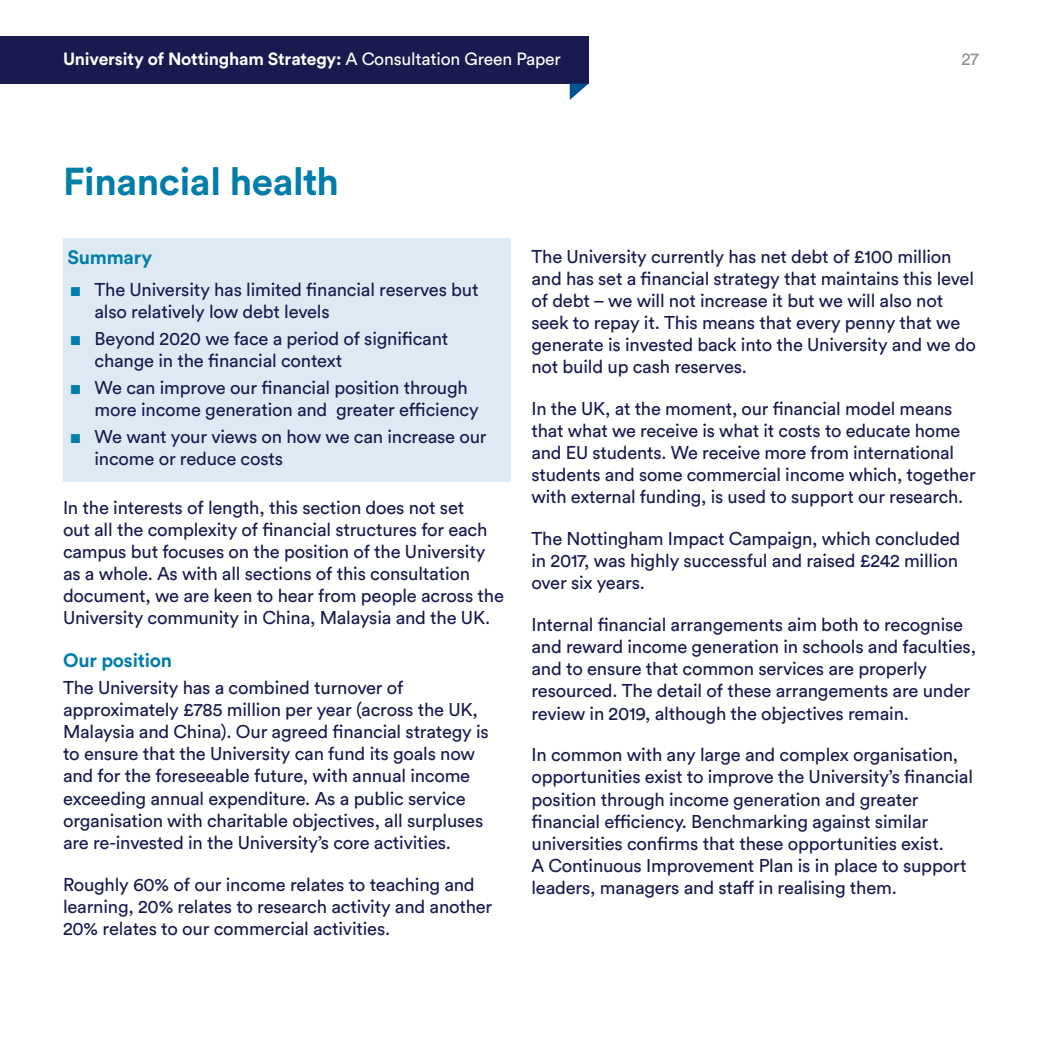
<style>
.page{position:relative;width:1042px;height:1042px;background:#fff}
.page>*{position:absolute;margin:0;border:0;box-sizing:border-box;transform-origin:0 0}
.t1{font:700 38.5px "Circular Pro";letter-spacing:-.01em;color:#007da9}
.t2{font:700 19.25px "Circular Pro";letter-spacing:-.01em;color:#007da9}
.t3{font:18.38px/22.1px "Circular Pro";letter-spacing:-.01em;color:#191a50}
.t4{font:700 17.5px "Circular Pro";letter-spacing:-.01em;color:#fff}
.t5{font:17.5px "Circular Pro";color:#92928e}
.s1{font-weight:400}
.s2{font-family:"Arial";font-size:19.25px;color:#007da9}
</style>
<div class="page">
<div style="left:0;top:36px;width:588px;height:48px;background:#191a50"></div>
<svg style="left:570px;top:84px;width:18px;height:16px"></svg>
<div style="left:63px;top:238px;width:447px;height:243px;background:#deeaf3"></div>
<p class="t4" style="left:63px;top:47px;width:499px">University of Nottingham Strategy: <span class="s1">A Consultation Green Paper</span></p>
<p class="t5" style="left:961px;top:47px;width:19px">27</p>
<h1 class="t1" style="left:63px;top:155px;width:277px">Financial health</h1>
<p class="t2" style="left:68px;top:244px;width:86px">Summary</p>
<p class="t3" style="left:94px;top:277px;width:386px;text-indent:-25px"><span class="s2">■</span> The University has limited financial reserves but also relatively low debt levels</p>
<p class="t3" style="left:94px;top:326px;width:355px;text-indent:-25px"><span class="s2">■</span> Beyond 2020 we face a period of significant change in the financial context</p>
<p class="t3" style="left:94px;top:375px;width:386px;text-indent:-25px"><span class="s2">■</span> We can improve our financial position through more income generation and greater efficiency</p>
<p class="t3" style="left:94px;top:424px;width:394px;text-indent:-25px"><span class="s2">■</span> We want your views on how we can increase our income or reduce costs</p>
<p class="t3" style="left:63px;top:496px;width:442px">In the interests of length, this section does not set<br>out all the complexity of financial structures for each campus but focuses on the position of the University as a whole. As with all sections of this consultation document, we are keen to hear from people across the University community in China, Malaysia and the UK.</p>
<p class="t2" style="left:63px;top:647px;width:111px">Our position</p>
<p class="t3" style="left:63px;top:676px;width:427px">The University has a combined turnover of approximately £785 million per year (across the UK, Malaysia and China). Our agreed financial strategy is to ensure that the University can fund its goals now and for the foreseeable future, with annual income exceeding annual expenditure. As a public service organisation with charitable objectives, all surpluses are re-invested in the University’s core activities.</p>
<p class="t3" style="left:63px;top:872px;width:431px">Roughly 60% of our income relates to teaching and learning, 20% relates to research activity and another<br>20% relates to our commercial activities.</p>
<p class="t3" style="left:531px;top:245px;width:446px">The University currently has net debt of £100 million and has set a financial strategy that maintains this level of debt – we will not increase it but we will also not seek to repay it. This means that every penny that we generate is invested back into the University and we do not build up cash reserves.</p>
<p class="t3" style="left:531px;top:397px;width:446px">In the UK, at the moment, our financial model means that what we receive is what it costs to educate home and EU students. We receive more from international students and some commercial income which, together with external funding, is used to support our research.</p>
<p class="t3" style="left:531px;top:527px;width:430px;text-align:justify">The Nottingham Impact Campaign, which concluded in 2017, was highly successful and raised £242 million over six years.</p>
<p class="t3" style="left:531px;top:613px;width:446px">Internal financial arrangements aim both to recognise and reward income generation in schools and faculties, and to ensure that common services are properly resourced. The detail of these arrangements are under review in 2019, although the objectives remain.</p>
<p class="t3" style="left:531px;top:743px;width:443px">In common with any large and complex organisation, opportunities exist to improve the University’s financial position through income generation and greater financial efficiency. Benchmarking against similar universities confirms that these opportunities exist.<br>A Continuous Improvement Plan is in place to support leaders, managers and staff in realising them.</p>
</div>
